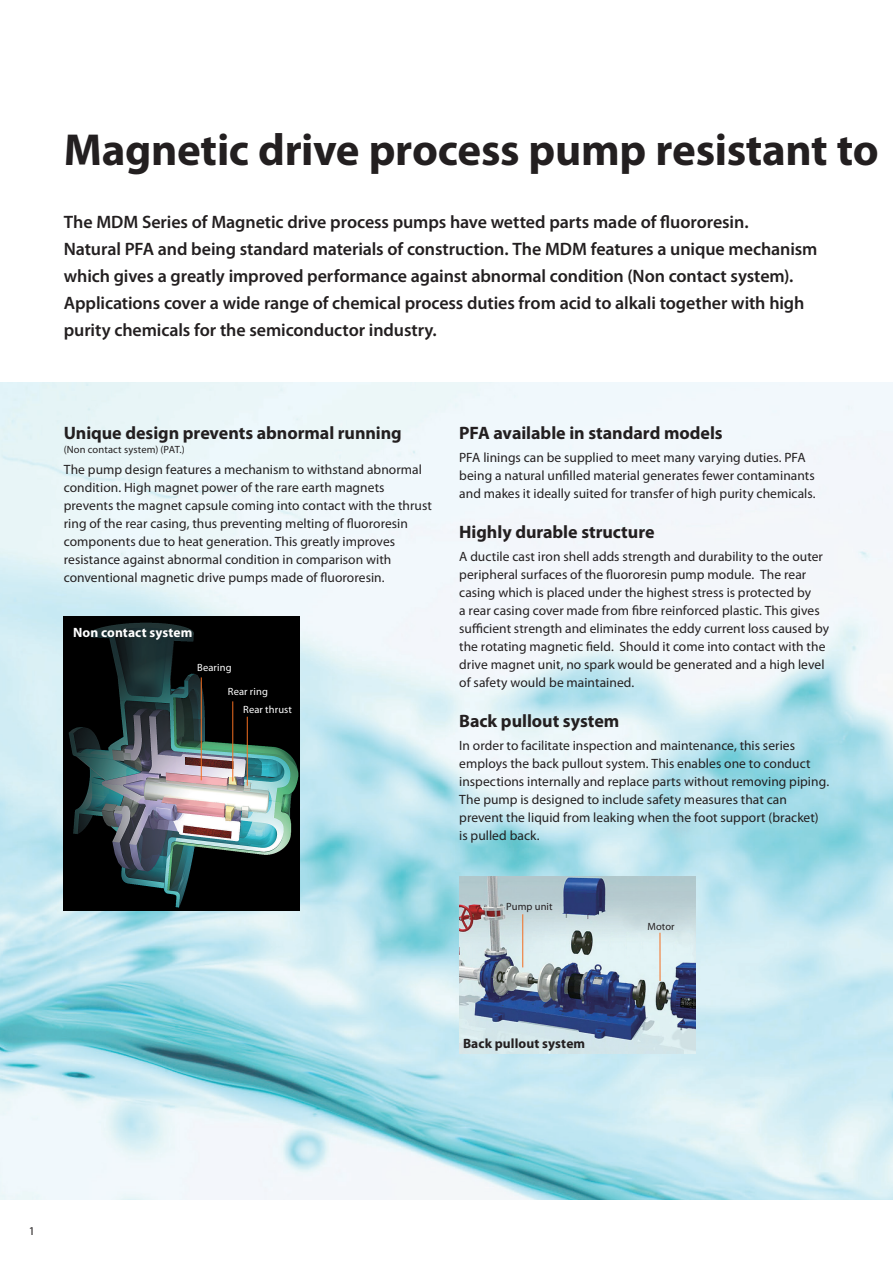
<style>
.page{position:relative;width:893px;height:1263px;background:#fff}
.page>*{position:absolute;margin:0;border:0;box-sizing:border-box;transform-origin:0 0}
.t1{font:700 45px "Myriad Pro";letter-spacing:-.01em;color:#231f20}
.t2{font:600 18px/27px "Myriad Pro";letter-spacing:-.005em;color:#231f20}
.t3{font:700 18px "Myriad Pro";letter-spacing:-.005em;color:#231f20}
.t4{font:13.5px/18px "Myriad Pro";letter-spacing:.005em;color:#231f20}
.t5{font:700 13.5px "Myriad Pro";letter-spacing:.01em;color:#231f20}
.t6{font:700 13.5px "Myriad Pro";letter-spacing:.01em;color:#fff}
.t7{font:12px "Myriad Pro";color:#231f20}
.t8{font:10.5px "Myriad Pro";letter-spacing:.01em;color:#231f20}
.t9{font:10.5px/17.7px "Myriad Pro";letter-spacing:.01em;color:#fff}
</style>
<div class="page">
<img style="left:0;top:383px;width:893px;height:816px">
<img style="left:459px;top:876px;width:236px;height:177px">
<hr style="left:660px;top:933px;width:1px;height:48px;background:#f36e21">
<hr style="left:522px;top:914px;width:1px;height:53px;background:#f36e21">
<img style="left:64px;top:617px;width:235px;height:293px">
<hr style="left:201px;top:677px;width:1px;height:103px;background:#f36e21">
<hr style="left:232px;top:701px;width:1px;height:80px;background:#f36e21">
<hr style="left:247px;top:717px;width:1px;height:69px;background:#f36e21">
<h1 class="t1" style="left:64px;top:121px;width:817px">Magnetic drive process pump resistant to</h1>
<p class="t2" style="left:64px;top:208px;width:755px">The MDM Series of Magnetic drive process pumps have wetted parts made of fluororesin.<br>Natural PFA and being standard materials of construction. The MDM features a unique mechanism which gives a greatly improved performance against abnormal condition (Non contact system).<br>Applications cover a wide range of chemical process duties from acid to alkali together with high purity chemicals for the semiconductor industry.</p>
<h2 class="t3" style="left:64px;top:421px;width:340px">Unique design prevents abnormal running</h2>
<p class="t8" style="left:64px;top:443px;width:122px">(Non contact system) (PAT.)</p>
<p class="t4" style="left:64px;top:461px;width:370px">The pump design features a mechanism to withstand abnormal condition. High magnet power of the rare earth magnets prevents the magnet capsule coming into contact with the thrust ring of the rear casing, thus preventing melting of fluororesin components due to heat generation. This greatly improves resistance against abnormal condition in comparison with conventional magnetic drive pumps made of fluororesin.</p>
<p class="t6" style="left:73px;top:624px;width:121px">Non contact system</p>
<p class="t9" style="left:197px;top:658px;width:36px">Bearing</p>
<p class="t9" style="left:243px;top:683px;width:50px;text-indent:-15px">Rear ring<br>Rear thrust</p>
<h2 class="t3" style="left:459px;top:421px;width:265px">PFA available in standard models</h2>
<p class="t4" style="left:459px;top:448px;width:358px">PFA linings can be supplied to meet many varying duties. PFA being a natural unfilled material generates fewer contaminants and makes it ideally suited for transfer of high purity chemicals.</p>
<h2 class="t3" style="left:459px;top:520px;width:197px">Highly durable structure</h2>
<p class="t4" style="left:459px;top:547px;width:371px">A ductile cast iron shell adds strength and durability to the outer peripheral surfaces of the fluororesin pump module. The rear casing which is placed under the highest stress is protected by<br>a rear casing cover made from fibre reinforced plastic. This gives sufficient strength and eliminates the eddy current loss caused by the rotating magnetic field. Should it come into contact with the drive magnet unit, no spark would be generated and a high level of safety would be maintained.</p>
<h2 class="t3" style="left:459px;top:709px;width:162px">Back pullout system</h2>
<p class="t4" style="left:459px;top:736px;width:371px">In order to facilitate inspection and maintenance, this series employs the back pullout system. This enables one to conduct inspections internally and replace parts without removing piping.<br>The pump is designed to include safety measures that can prevent the liquid from leaking when the foot support (bracket) is pulled back.</p>
<p class="t8" style="left:506px;top:900px;width:48px">Pump unit</p>
<p class="t8" style="left:647px;top:920px;width:29px">Motor</p>
<p class="t5" style="left:463px;top:1034px;width:124px">Back pullout system</p>
<p class="t7" style="left:29px;top:1224px;width:8px">1</p>
</div>
